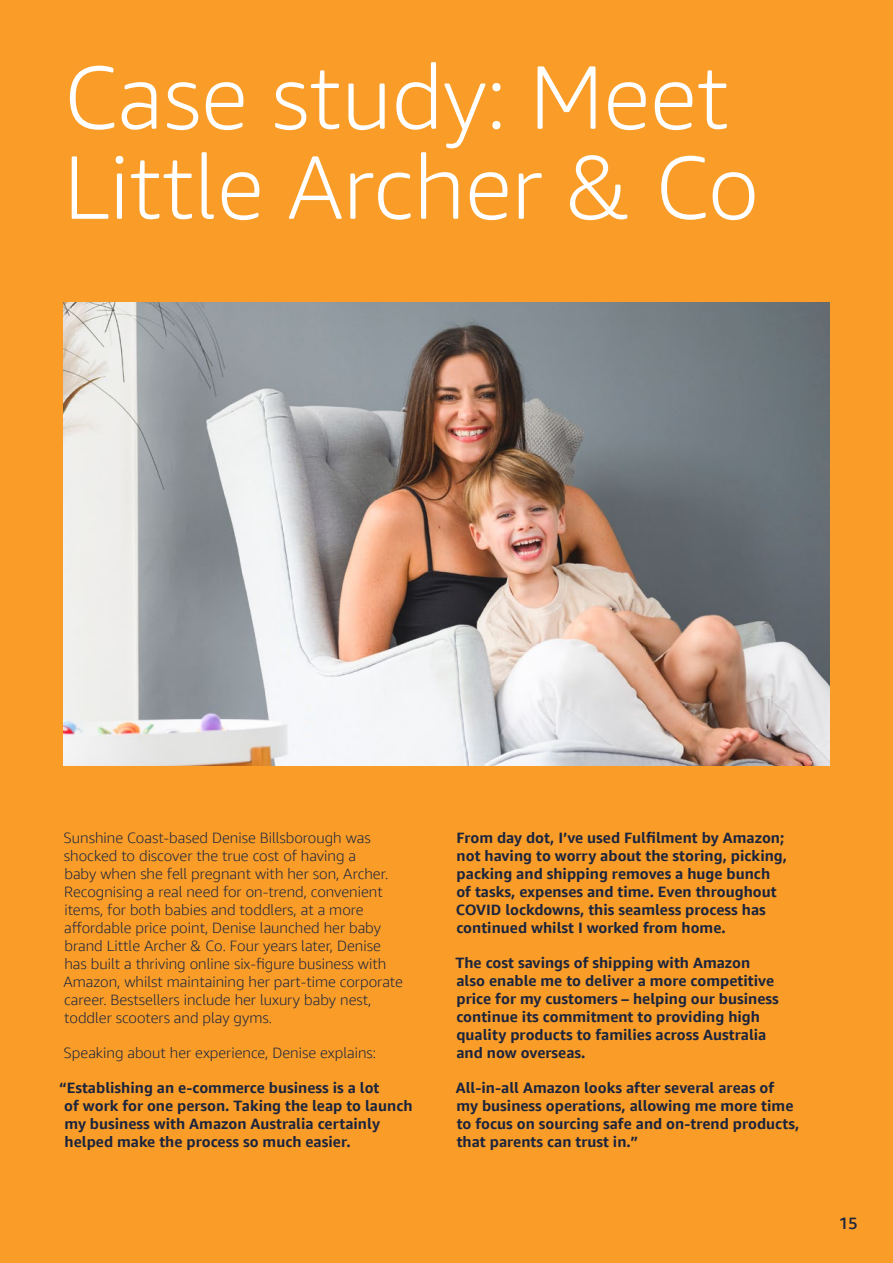
<style>
.page{position:relative;width:893px;height:1263px;background:#f99d28}
.page>*{position:absolute;margin:0;border:0;box-sizing:border-box;transform-origin:0 0}
.t1{font:300 90px/90px "Amazon Ember Display";color:#fff}
.t2{font:500 16.5px "Amazon Ember Display";color:#1b243d}
.t3{font:700 15px/18px "Amazon Ember Display";color:#1b243d}
.t4{font:300 15px/18px "Amazon Ember Display";color:#1b243d}
</style>
<div class="page">
<img style="left:64px;top:303px;width:765px;height:463px">
<h1 class="t1" style="left:64px;top:52px;width:697px">Case study: Meet<br>Little Archer &amp; Co</h1>
<p class="t4" style="left:63px;top:829px;width:341px">Sunshine Coast-based Denise Billsborough was shocked to discover the true cost of having a<br>baby when she fell pregnant with her son, Archer.<br>Recognising a real need for on-trend, convenient items, for both babies and toddlers, at a more affordable price point, Denise launched her baby brand Little Archer &amp; Co. Four years later, Denise has built a thriving online six-figure business with Amazon, whilst maintaining her part-time corporate career. Bestsellers include her luxury baby nest, toddler scooters and play gyms.</p>
<p class="t4" style="left:64px;top:1044px;width:314px">Speaking about her experience, Denise explains:</p>
<p class="t3" style="left:64px;top:1079px;width:350px;text-indent:-5px">“Establishing an e-commerce business is a lot<br>of work for one person. Taking the leap to launch my business with Amazon Australia certainly helped make the process so much easier.</p>
<p class="t3" style="left:456px;top:829px;width:333px">From day dot, I’ve used Fulfilment by Amazon; not having to worry about the storing, picking, packing and shipping removes a huge bunch of tasks, expenses and time. Even throughout COVID lockdowns, this seamless process has continued whilst I worked from home.</p>
<p class="t3" style="left:456px;top:954px;width:325px">The cost savings of shipping with Amazon also enable me to deliver a more competitive price for my customers – helping our business continue its commitment to providing high quality products to families across Australia and now overseas.</p>
<p class="t3" style="left:456px;top:1079px;width:345px">All-in-all Amazon looks after several areas of my business operations, allowing me more time to focus on sourcing safe and on-trend products, that parents can trust in.”</p>
<p class="t2" style="left:839px;top:1213px;width:21px">15</p>
</div>
